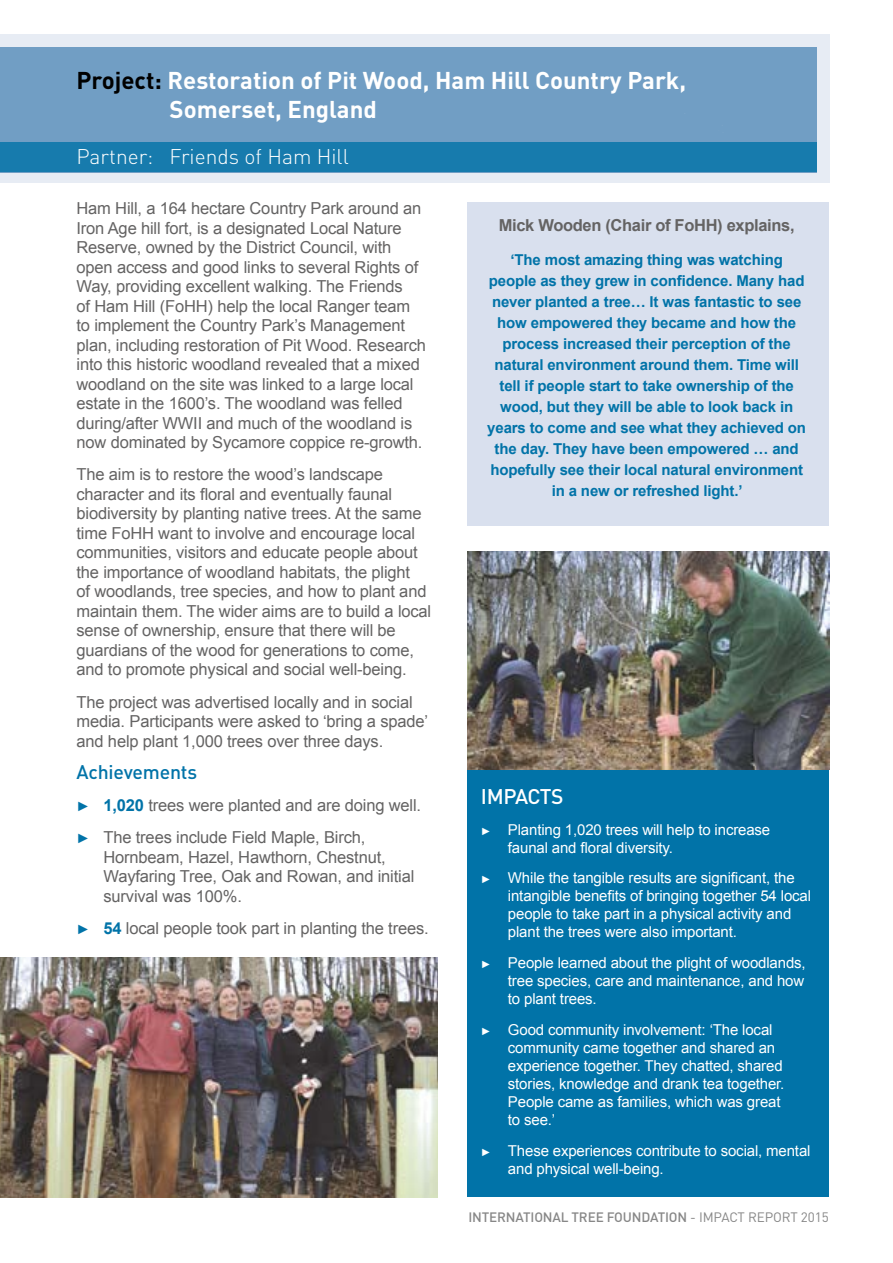
<style>
.page{position:relative;width:893px;height:1263px;background:#fff}
.page>*{position:absolute;margin:0;border:0;box-sizing:border-box;transform-origin:0 0}
.t1{font:700 24px/28.8px "DIN";color:#fff}
.t2{font:300 21px "DIN";color:#fff}
.t3{font:500 21px "DIN";letter-spacing:-.025em;color:#fff}
.t4{font:500 19.5px "DIN";letter-spacing:-.01em;color:#0173a8}
.t5{font:16.5px/19.5px "Arial";letter-spacing:-.01em;color:#646363}
.t6{font:700 16.5px "Arial";letter-spacing:-.02em;color:#646363}
.t7{font:15px/18px "Arial";letter-spacing:-.01em;color:#fff}
.t8{font:700 15px/21px "Arial";letter-spacing:-.01em;color:#0173a8;text-align:center}
.t9{font:500 13.5px "DIN";letter-spacing:-.01em;color:#878787}
.s1{color:#000}
.s2{font-size:13.5px;color:#0173a8}
.s3{font-weight:700;color:#0173a8}
.s4{font-size:10.5px}
.s5{font-weight:400}
</style>
<div class="page">
<div style="left:468px;top:202px;width:361px;height:323px;background:#d9e0ee"></div>
<div style="left:0;top:34px;width:829px;height:149px;background:#e7ecf4"></div>
<div style="left:0;top:47px;width:816px;height:125px;background:#719ec4"></div>
<div style="left:0;top:142px;width:816px;height:30px;background:#177bad"></div>
<img style="left:0;top:957px;width:438px;height:240px">
<div style="left:468px;top:770px;width:361px;height:427px;background:#0173a8"></div>
<img style="left:468px;top:551px;width:361px;height:219px">
<h1 class="t1" style="left:170px;top:66px;width:518px;text-indent:-93px"><span class="s1">Project:</span> Restoration of Pit Wood, Ham Hill Country Park,<br>Somerset, England</h1>
<p class="t2" style="left:77px;top:142px;width:274px">Partner: Friends of Ham Hill</p>
<p class="t5" style="left:77px;top:199px;width:351px">Ham Hill, a 164 hectare Country Park around an Iron Age hill fort, is a designated Local Nature Reserve, owned by the District Council, with open access and good links to several Rights of Way, providing excellent walking. The Friends<br>of Ham Hill (FoHH) help the local Ranger team to implement the Country Park’s Management plan, including restoration of Pit Wood. Research into this historic woodland revealed that a mixed woodland on the site was linked to a large local estate in the 1600’s. The woodland was felled during/after WWII and much of the woodland is now dominated by Sycamore coppice re-growth.</p>
<p class="t5" style="left:77px;top:465px;width:356px">The aim is to restore the wood’s landscape character and its floral and eventually faunal biodiversity by planting native trees. At the same time FoHH want to involve and encourage local communities, visitors and educate people about the importance of woodland habitats, the plight<br>of woodlands, tree species, and how to plant and maintain them. The wider aims are to build a local sense of ownership, ensure that there will be guardians of the wood for generations to come, and to promote physical and social well-being.</p>
<p class="t5" style="left:77px;top:692px;width:353px">The project was advertised locally and in social media. Participants were asked to ‘bring a spade’ and help plant 1,000 trees over three days.</p>
<p class="t4" style="left:77px;top:759px;width:122px">Achievements</p>
<p class="t5" style="left:77px;top:789px;width:346px;line-height:32.2px"><span class="s2">►</span> <span class="s3">1,020</span> trees were planted and are doing well. <span class="s2">►</span> The trees include Field Maple, Birch,</p>
<p class="t5" style="left:104px;top:847px;width:312px">Hornbeam, Hazel, Hawthorn, Chestnut,<br>Wayfaring Tree, Oak and Rowan, and initial survival was 100%.</p>
<p class="t5" style="left:77px;top:919px;width:354px"><span class="s2">►</span> <span class="s3">54</span> local people took part in planting the trees.</p>
<p class="t6" style="left:499px;top:214px;width:297px">Mick Wooden (Chair of FoHH) explains,</p>
<p class="t8" style="left:487px;top:249px;width:320px">‘The most amazing thing was watching people as they grew in confidence. Many had never planted a tree… It was fantastic to see how empowered they became and how the process increased their perception of the natural environment around them. Time will tell if people start to take ownership of the wood, but they will be able to look back in years to come and see what they achieved on the day. They have been empowered … and hopefully see their local natural environment in a new or refreshed light.’</p>
<p class="t3" style="left:481px;top:782px;width:84px">IMPACTS</p>
<p class="t7" style="left:508px;top:820px;width:264px;text-indent:-27px"><span class="s4">►</span> Planting 1,020 trees will help to increase faunal and floral diversity.</p>
<p class="t7" style="left:508px;top:869px;width:305px;text-indent:-27px"><span class="s4">►</span> While the tangible results are significant, the intangible benefits of bringing together 54 local people to take part in a physical activity and plant the trees were also important.</p>
<p class="t7" style="left:508px;top:954px;width:299px;text-align:justify;text-indent:-27px"><span class="s4">►</span> People learned about the plight of woodlands, tree species, care and maintenance, and how to plant trees.</p>
<p class="t7" style="left:508px;top:1021px;width:278px;text-indent:-27px"><span class="s4">►</span> Good community involvement: ‘The local community came together and shared an experience together. They chatted, shared stories, knowledge and drank tea together.<br>People came as families, which was great to see.’</p>
<p class="t7" style="left:508px;top:1141px;width:304px;text-indent:-27px"><span class="s4">►</span> These experiences contribute to social, mental and physical well-being.</p>
<p class="t9" style="left:468px;top:1208px;width:362px">INTERNATIONAL TREE FOUNDATION <span class="s5">- IMPACT REPORT 2015</span></p>
</div>
